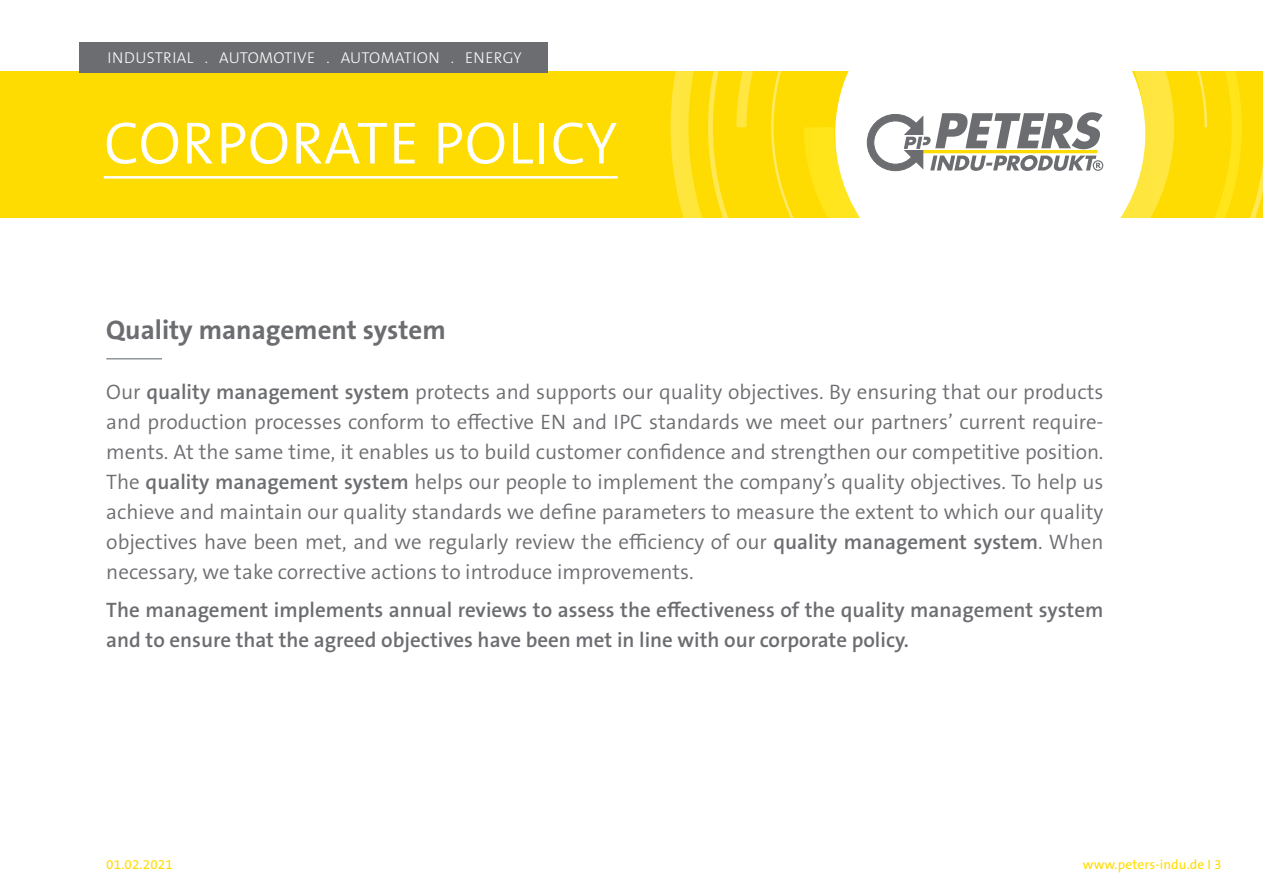
<style>
.page{position:relative;width:1263px;height:893px;background:#fff}
.page>*{position:absolute;margin:0;border:0;box-sizing:border-box;transform-origin:0 0}
.t1{font:300 60px "The Sans B W4";letter-spacing:.015em;color:#fff}
.t2{font:700 27px "The Sans B W7";color:#6c6d70}
.t3{font:300 21px/30px "The Sans B W4";color:#6c6d70;text-align:justify}
.t4{font:600 21px/30px "The Sans B W6";color:#6c6d70}
.t5{font:300 15.75px "The Sans B W3";letter-spacing:.02em;color:#fff}
.t6{font:13.5px "The Sans B W5 Plain";letter-spacing:.01em;color:#ffdc01}
.s1{font-family:"The Sans B W6";font-weight:600}
</style>
<div class="page">
<div style="left:0;top:71px;width:1263px;height:146px;background:#ffdc01"></div>
<div style="left:79px;top:42px;width:468px;height:30px;background:#6c6d70"></div>
<svg style="left:670px;top:71px;width:593px;height:146px"></svg>
<hr style="left:104px;top:176px;width:514px;height:3px;background:#fff">
<hr style="left:106px;top:358px;width:56px;height:1px;background:#576065">
<p class="t5" style="left:108px;top:47px;width:416px">INDUSTRIAL . AUTOMOTIVE . AUTOMATION . ENERGY</p>
<h1 class="t1" style="left:104px;top:105px;width:515px">CORPORATE POLICY</h1>
<p class="t2" style="left:106px;top:312px;width:341px">Quality management system</p>
<p class="t3" style="left:106px;top:377px;width:999px">Our <span class="s1">quality management system</span> protects and supports our quality objectives. By ensuring that our products and production processes conform to effective EN and IPC standards we meet our partners’ current require&shy;ments. At the same time, it enables us to build customer confidence and strengthen our competitive position.<br>The <span class="s1">quality management system</span> helps our people to implement the company’s quality objectives. To help us achieve and maintain our quality standards we define parameters to measure the extent to which our quality objectives have been met, and we regularly review the efficiency of our <span class="s1">quality management system</span>. When necessary, we take corrective actions to introduce improvements.</p>
<p class="t4" style="left:106px;top:595px;width:999px">The management implements annual reviews to assess the effectiveness of the quality management system and to ensure that the agreed objectives have been met in line with our corporate policy.</p>
<p class="t6" style="left:106px;top:856px;width:68px">01.02.2021</p>
<p class="t6" style="left:1083px;top:856px;width:141px">www.peters-indu.de I 3</p>
</div>
